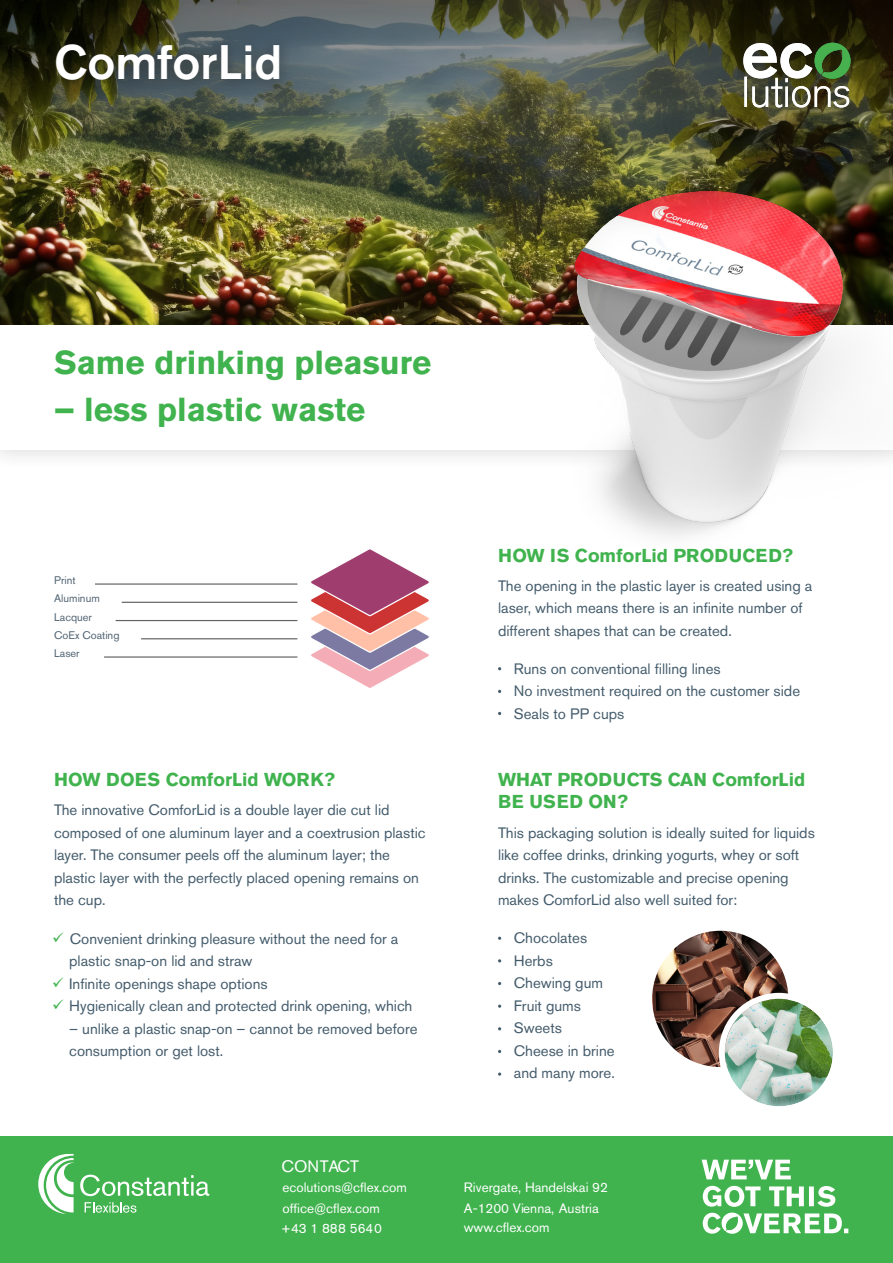
<style>
.page{position:relative;width:893px;height:1263px;background:#fff}
.page>*{position:absolute;margin:0;border:0;box-sizing:border-box;transform-origin:0 0}
.t1{font:500 48px "Akzidenz Grotesk BQ";color:#fff}
.t2{font:700 33px "Akzidenz Grotesk BQ";color:#40b34e}
.t3{font:700 18.6px/22.2px "Akzidenz Grotesk BQ";color:#40b34e}
.t4{font:16.5px "Akzidenz Grotesk BQ";color:#fff}
.t5{font:15px/22.5px "Akzidenz Grotesk BQ";color:#445c6c}
.t6{font:13.5px/20.5px "Akzidenz Grotesk BQ";color:#fff}
.t7{font:10.95px "Akzidenz Grotesk BQ";color:#516473}
</style>
<div class="page">
<div style="left:0;top:307px;width:893px;height:165px;background:#f8f8f8"></div>
<div style="left:0;top:323px;width:893px;height:127px;background:#fff"></div>
<div style="left:0;top:1136px;width:893px;height:127px;background:#40b34e"></div>
<svg style="left:38px;top:1154px;width:36px;height:60px"></svg>
<svg style="left:85px;top:1202px;width:51px;height:11px"></svg>
<svg style="left:80px;top:1175px;width:129px;height:21px"></svg>
<svg style="left:702px;top:1160px;width:89px;height:19px"></svg>
<svg style="left:703px;top:1186px;width:145px;height:48px"></svg>
<img style="left:0;top:266px;width:437px;height:59px">
<img style="left:0;top:0;width:893px;height:266px">
<div style="left:44px;top:32px;width:248px;height:60px;background:#231f20;opacity:.5"></div>
<div style="left:734px;top:33px;width:126px;height:84px;background:#231f20;opacity:.3"></div>
<svg style="left:743px;top:43px;width:107px;height:32px"></svg>
<img style="left:437px;top:75px;width:456px;height:463px">
<svg style="left:498px;top:1072px;width:3px;height:4px"></svg>
<hr style="left:104px;top:656px;width:193px;height:2px;background:#666">
<hr style="left:141px;top:638px;width:156px;height:1px;background:#666">
<hr style="left:116px;top:620px;width:181px;height:1px;background:#666">
<hr style="left:122px;top:602px;width:175px;height:1px;background:#666">
<hr style="left:95px;top:583px;width:202px;height:2px;background:#666">
<svg style="left:311px;top:549px;width:119px;height:139px"></svg>
<img style="left:652px;top:931px;width:136px;height:136px;border-radius:68px">
<img style="left:725px;top:999px;width:108px;height:107px;border-radius:54px">
<div style="left:719px;top:993px;width:120px;height:119px;border:6px solid #fff;border-radius:50%"></div>
<h1 class="t1" style="left:55px;top:33px;width:229px">ComforLid</h1>
<h2 class="t2" style="left:54px;top:343px;width:379px">Same drinking pleasure</h2>
<h2 class="t2" style="left:54px;top:390px;width:313px">– less plastic waste</h2>
<p class="t7" style="left:54px;top:574px;width:23px">Print</p>
<p class="t7" style="left:54px;top:592px;width:47px">Aluminum</p>
<p class="t7" style="left:54px;top:610px;width:39px">Lacquer</p>
<p class="t7" style="left:54px;top:628px;width:67px">CoEx Coating</p>
<p class="t7" style="left:54px;top:647px;width:27px">Laser</p>
<p class="t3" style="left:54px;top:768px;width:282px">HOW DOES ComforLid WORK?</p>
<p class="t5" style="left:54px;top:799px;width:373px">The innovative ComforLid is a double layer die cut lid composed of one aluminum layer and a coextrusion plastic layer. The consumer peels off the aluminum layer; the plastic layer with the perfectly placed opening remains on the cup.</p>
<p class="t5" style="left:69px;top:927px;width:345px">Convenient drinking pleasure without the need for a plastic snap-on lid and straw<br>Infinite openings shape options<br>Hygienically clean and protected drink opening, which</p>
<p class="t5" style="left:69px;top:1017px;width:350px">– unlike a plastic snap-on – cannot be removed before consumption or get lost.</p>
<p class="t4" style="left:281px;top:1156px;width:79px">CONTACT</p>
<p class="t6" style="left:282px;top:1176px;width:126px;line-height:21px">ecolutions@cflex.com office@cflex.com</p>
<p class="t3" style="left:498px;top:544px;width:297px">HOW IS ComforLid PRODUCED?</p>
<p class="t5" style="left:498px;top:574px;width:316px">The opening in the plastic layer is created using a laser, which means there is an infinite number of different shapes that can be created.</p>
<p class="t5" style="left:514px;top:657px;width:288px">Runs on conventional filling lines<br>No investment required on the customer side<br>Seals to PP cups</p>
<p class="t3" style="left:498px;top:768px;width:309px">WHAT PRODUCTS CAN ComforLid<br>BE USED ON?</p>
<p class="t5" style="left:498px;top:821px;width:318px">This packaging solution is ideally suited for liquids like coffee drinks, drinking yogurts, whey or soft drinks. The customizable and precise opening makes ComforLid also well suited for:</p>
<p class="t5" style="left:514px;top:926px;width:102px">Chocolates<br>Herbs<br>Chewing gum<br>Fruit gums<br>Sweets<br>Cheese in brine and many more.</p>
<p class="t6" style="left:464px;top:1177px;width:145px">Rivergate, Handelskai 92<br>A-1200 Vienna, Austria</p>
<p class="t6" style="left:281px;top:1218px;width:102px">+43 1 888 5640</p>
<p class="t6" style="left:464px;top:1217px;width:87px">www.cfl ex.com</p>
</div>
